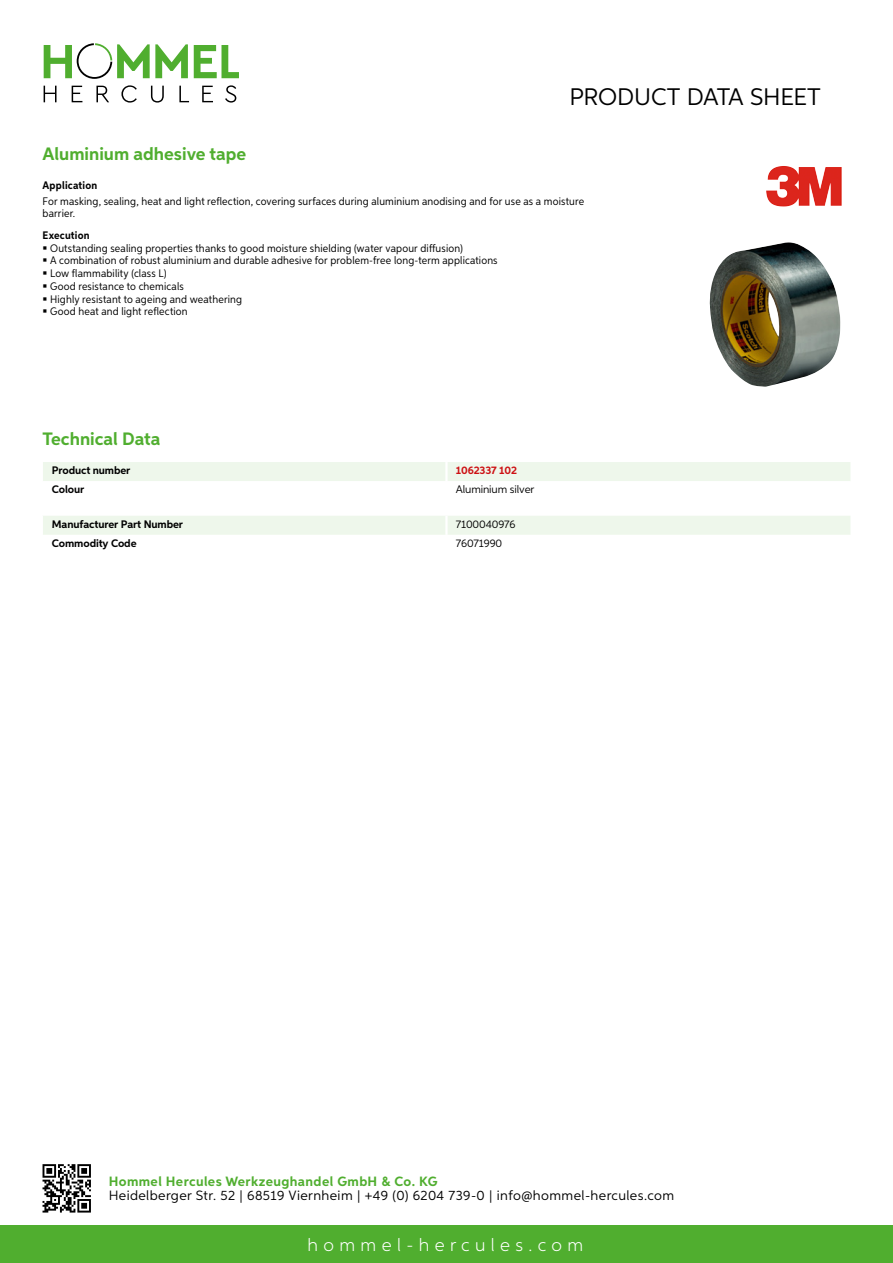
<style>
.page{position:relative;width:893px;height:1263px;background:#fff}
.page>*{position:absolute;margin:0;border:0;box-sizing:border-box;transform-origin:0 0}
.t1{font:24px "Aspira";letter-spacing:-.01em;color:#000}
.t2{font:700 18px "Aspira";color:#50ae2f}
.t3{font:300 18px "Aspira";letter-spacing:.3em;color:#fff}
.t4{font:13.5px "Aspira";letter-spacing:.03em;color:#000}
.t5{font:700 13.5px "Aspira";letter-spacing:.03em;color:#50ae2f}
.t6{font:10.95px/12.8px "Aspira Nar";letter-spacing:.015em;color:#000}
.t7{font:700 10.95px "Aspira";letter-spacing:-.01em;color:#000}
.t8{font:10.95px "Aspira";letter-spacing:-.01em;color:#000}
.t9{font:700 10.95px "Aspira Nar";letter-spacing:.015em;color:#000}
.t10{font:700 10.95px "Aspira";letter-spacing:-.01em;color:#cd1013}
</style>
<div class="page">
<div style="left:0;top:1226px;width:893px;height:37px;background:#50ae2f"></div>
<svg style="left:43px;top:1164px;width:48px;height:48px"></svg>
<svg style="left:194px;top:45px;width:45px;height:33px"></svg>
<svg style="left:44px;top:43px;width:144px;height:36px"></svg>
<svg style="left:44px;top:86px;width:13px;height:16px"></svg>
<svg style="left:72px;top:86px;width:10px;height:16px"></svg>
<svg style="left:96px;top:86px;width:13px;height:16px"></svg>
<svg style="left:121px;top:85px;width:16px;height:18px"></svg>
<svg style="left:151px;top:86px;width:13px;height:17px"></svg>
<svg style="left:179px;top:86px;width:10px;height:16px"></svg>
<svg style="left:202px;top:86px;width:11px;height:16px"></svg>
<svg style="left:225px;top:85px;width:11px;height:18px"></svg>
<div style="left:43px;top:462px;width:807px;height:19px;background:#eef7eb"></div>
<div style="left:43px;top:516px;width:807px;height:19px;background:#eef7eb"></div>
<img style="left:709px;top:242px;width:132px;height:145px">
<img style="left:767px;top:166px;width:21px;height:15px">
<h1 class="t1" style="left:569px;top:82px;width:253px">Product data sh eet</h1>
<h2 class="t2" style="left:43px;top:142px;width:205px">Aluminium adhesive tape</h2>
<p class="t9" style="left:43px;top:179px;width:56px">Application</p>
<p class="t6" style="left:43px;top:195px;width:543px;line-height:12px">For masking, sealing, heat and light reflection, covering surfaces during aluminium anodising and for use as a moisture barrier.</p>
<p class="t9" style="left:43px;top:228px;width:49px">Execution</p>
<p class="t6" style="left:50px;top:241px;width:449px">Outstanding sealing properties thanks to good moisture shielding (water vapour diffusion)<br>A combination of robust aluminium and durable adhesive for problem-free long-term applications Low flammability (class L)<br>Good resistance to chemicals<br>Highly resistant to ageing and weathering<br>Good heat and light reflection</p>
<h2 class="t2" style="left:43px;top:428px;width:120px">Technical Data</h2>
<p class="t7" style="left:52px;top:463px;width:80px">Product number</p>
<p class="t10" style="left:456px;top:463px;width:63px">1062337 102</p>
<p class="t7" style="left:52px;top:483px;width:34px">Colour</p>
<p class="t8" style="left:456px;top:483px;width:80px">Aluminium silver</p>
<p class="t7" style="left:52px;top:517px;width:133px">Manufacturer Part Number</p>
<p class="t8" style="left:456px;top:517px;width:61px">7100040976</p>
<p class="t7" style="left:52px;top:536px;width:86px">Commodity Code</p>
<p class="t8" style="left:456px;top:536px;width:48px">76071990</p>
<p class="t5" style="left:109px;top:1172px;width:330px">Hommel Hercules Werkzeughandel GmbH &amp; Co. KG</p>
<p class="t4" style="left:109px;top:1187px;width:567px">Heidelberger Str. 52 | 68519 Viernheim | +49 (0) 6204 739-0 | info@hommel-hercules.com</p>
<h2 class="t3" style="left:307px;top:1234px;width:277px">hommel-hercules.com</h2>
</div>
